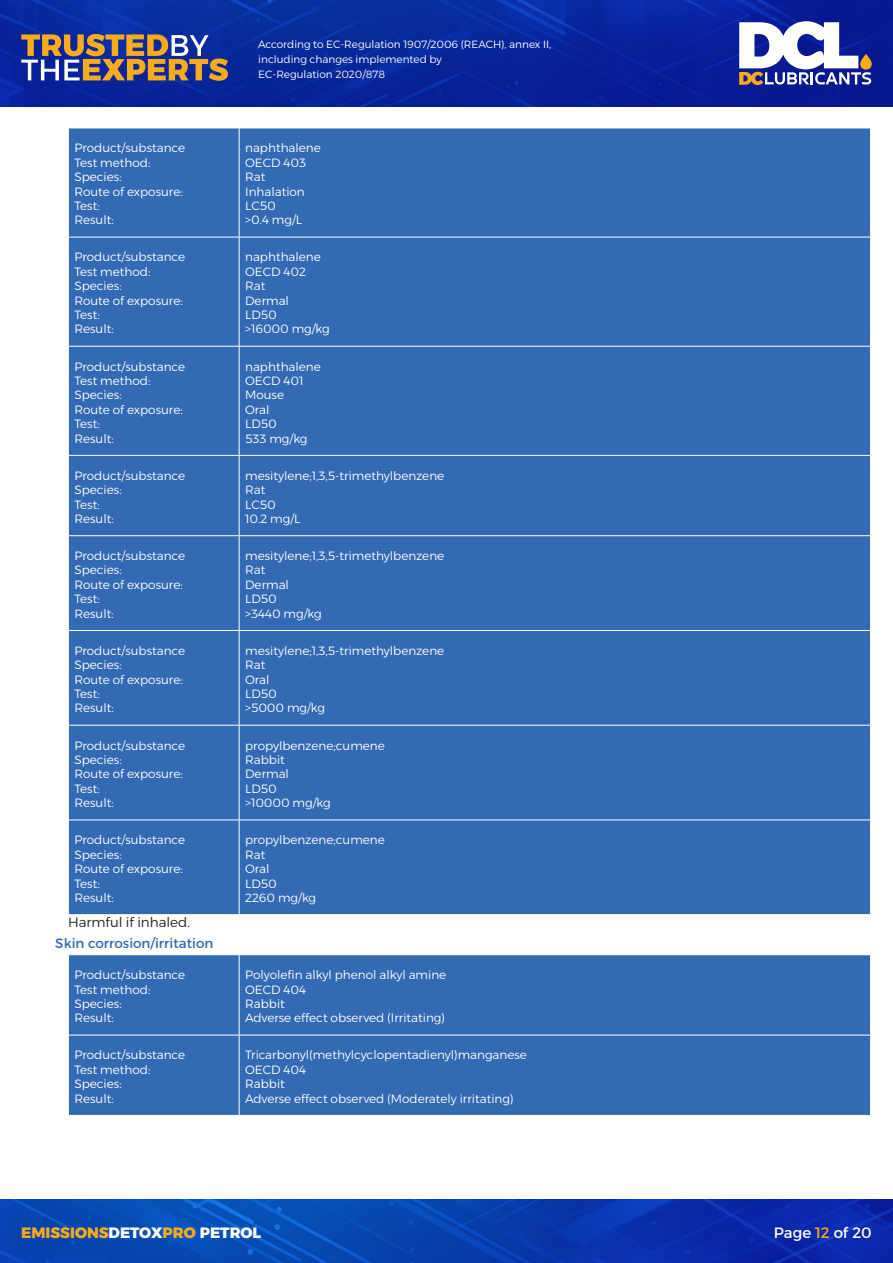
<style>
.page{position:relative;width:893px;height:1263px;background:#fff}
.page>*{position:absolute;margin:0;border:0;box-sizing:border-box;transform-origin:0 0}
.t1{font:800 15px "Alexandria";color:#faab19}
.t2{font:15px "Alexandria";color:#fff}
.t3{font:13.5px "Alexandria";color:#336ab3}
.t4{font:300 13.5px "Alexandria";color:#231f20}
.t5{font:300 12px/14.4px "Alexandria";color:#fff}
.t6{font:300 10.5px/15px "Alexandria";color:#fff}
.s1{color:#fff}
.s2{color:#faab19}
</style>
<div class="page">
<img style="left:0;top:0;width:893px;height:106px">
<img style="left:0;top:1199px;width:893px;height:64px">
<svg style="left:739px;top:21px;width:132px;height:64px"></svg>
<svg style="left:21px;top:34px;width:207px;height:47px;background:#7b6c70"></svg>
<div style="left:69px;top:129px;width:801px;height:785px;background:#336ab3"></div>
<hr style="left:239px;top:128px;width:1px;height:109px;background:#fff">
<hr style="left:68px;top:237px;width:171px;height:1px;background:#fff">
<hr style="left:239px;top:237px;width:632px;height:1px;background:#fff">
<hr style="left:239px;top:237px;width:1px;height:109px;background:#fff">
<hr style="left:68px;top:346px;width:171px;height:1px;background:#fff">
<hr style="left:239px;top:346px;width:632px;height:1px;background:#fff">
<hr style="left:239px;top:347px;width:1px;height:108px;background:#fff">
<hr style="left:68px;top:455px;width:171px;height:1px;background:#fff">
<hr style="left:239px;top:455px;width:632px;height:1px;background:#fff">
<hr style="left:239px;top:456px;width:1px;height:79px;background:#fff">
<hr style="left:68px;top:535px;width:171px;height:1px;background:#fff">
<hr style="left:239px;top:535px;width:632px;height:1px;background:#fff">
<hr style="left:239px;top:536px;width:1px;height:94px;background:#fff">
<hr style="left:68px;top:630px;width:171px;height:1px;background:#fff">
<hr style="left:239px;top:630px;width:632px;height:1px;background:#fff">
<hr style="left:239px;top:631px;width:1px;height:94px;background:#fff">
<hr style="left:68px;top:725px;width:171px;height:1px;background:#fff">
<hr style="left:239px;top:725px;width:632px;height:1px;background:#fff">
<hr style="left:239px;top:725px;width:1px;height:94px;background:#fff">
<hr style="left:68px;top:819px;width:171px;height:1px;background:#fff">
<hr style="left:239px;top:819px;width:632px;height:1px;background:#fff">
<hr style="left:239px;top:820px;width:1px;height:94px;background:#fff">
<div style="left:69px;top:955px;width:801px;height:160px;background:#336ab3"></div>
<hr style="left:239px;top:955px;width:1px;height:80px;background:#fff">
<hr style="left:68px;top:1035px;width:171px;height:1px;background:#fff">
<hr style="left:239px;top:1035px;width:632px;height:1px;background:#fff">
<hr style="left:239px;top:1035px;width:1px;height:80px;background:#fff">
<p class="t6" style="left:258px;top:37px;width:294px">According to EC-Regulation 1907/2006 (REACH), annex II, including changes implemented by<br>EC-Regulation 2020/878</p>
<p class="t5" style="left:74px;top:141px;width:112px">Product/substance<br>Test method:<br>Species:<br>Route of exposure:<br>Test:<br>Result:</p>
<p class="t5" style="left:245px;top:141px;width:77px">naphthalene<br>OECD 403<br>Rat<br>Inhalation<br>LC50<br>&gt;0.4 mg/L</p>
<p class="t5" style="left:74px;top:250px;width:112px">Product/substance<br>Test method:<br>Species:<br>Route of exposure:<br>Test:<br>Result:</p>
<p class="t5" style="left:245px;top:250px;width:86px">naphthalene<br>OECD 402<br>Rat<br>Dermal<br>LD50<br>&gt;16000 mg/kg</p>
<p class="t5" style="left:74px;top:359px;width:112px">Product/substance<br>Test method:<br>Species:<br>Route of exposure:<br>Test:<br>Result:</p>
<p class="t5" style="left:245px;top:359px;width:77px">naphthalene<br>OECD 401<br>Mouse<br>Oral<br>LD50<br>533 mg/kg</p>
<p class="t5" style="left:74px;top:468px;width:112px">Product/substance<br>Species:<br>Test:<br>Result:</p>
<p class="t5" style="left:245px;top:468px;width:201px">mesitylene;1,3,5-trimethylbenzene<br>Rat<br>LC50<br>10.2 mg/L</p>
<p class="t5" style="left:74px;top:549px;width:112px">Product/substance<br>Species:<br>Route of exposure:<br>Test:<br>Result:</p>
<p class="t5" style="left:245px;top:549px;width:201px">mesitylene;1,3,5-trimethylbenzene<br>Rat<br>Dermal<br>LD50<br>&gt;3440 mg/kg</p>
<p class="t5" style="left:74px;top:643px;width:112px">Product/substance<br>Species:<br>Route of exposure:<br>Test:<br>Result:</p>
<p class="t5" style="left:245px;top:643px;width:201px">mesitylene;1,3,5-trimethylbenzene<br>Rat<br>Oral<br>LD50<br>&gt;5000 mg/kg</p>
<p class="t5" style="left:74px;top:738px;width:112px">Product/substance<br>Species:<br>Route of exposure:<br>Test:<br>Result:</p>
<p class="t5" style="left:245px;top:738px;width:141px">propylbenzene;cumene<br>Rabbit<br>Dermal<br>LD50<br>&gt;10000 mg/kg</p>
<p class="t5" style="left:74px;top:833px;width:112px">Product/substance<br>Species:<br>Route of exposure:<br>Test:<br>Result:</p>
<p class="t5" style="left:245px;top:833px;width:141px">propylbenzene;cumene<br>Rat<br>Oral<br>LD50<br>2260 mg/kg</p>
<p class="t4" style="left:68px;top:915px;width:123px">Harmful if inhaled.</p>
<p class="t3" style="left:55px;top:936px;width:160px">Skin corrosion/irritation</p>
<p class="t5" style="left:74px;top:968px;width:112px">Product/substance<br>Test method:<br>Species:<br>Result:</p>
<p class="t5" style="left:245px;top:968px;width:203px">Polyolefin alkyl phenol alkyl amine<br>OECD 404<br>Rabbit<br>Adverse effect observed (Irritating)</p>
<p class="t5" style="left:74px;top:1048px;width:112px">Product/substance<br>Test method:<br>Species:<br>Result:</p>
<p class="t5" style="left:245px;top:1048px;width:283px">Tricarbonyl(methylcyclopentadienyl)manganese<br>OECD 404<br>Rabbit<br>Adverse effect observed (Moderately irritating)</p>
<p class="t1" style="left:21px;top:1224px;width:241px">EMISSIONS<span class="s1">DETOX</span>PRO <span class="s1">PETROL</span></p>
<p class="t2" style="left:774px;top:1224px;width:99px">Page <span class="s2">12</span> of 20</p>
</div>
